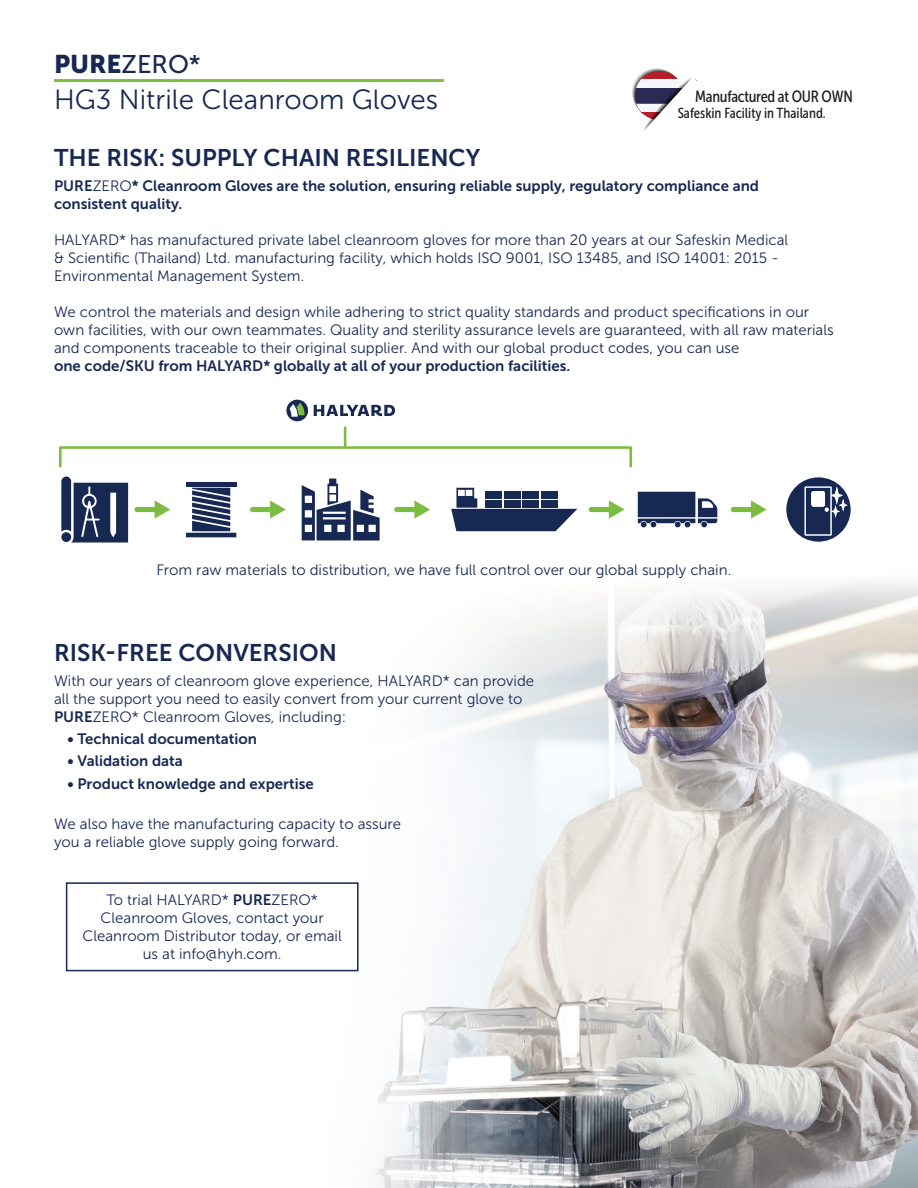
<style>
.page{position:relative;width:918px;height:1188px;background:#fff}
.page>*{position:absolute;margin:0;border:0;box-sizing:border-box;transform-origin:0 0}
.t1{font:27.75px "Museo Sans 300";color:#172953}
.t2{font:25.5px "Museo Sans 500";color:#172953}
.t3{font:24px "Museo Sans 700";color:#172953}
.t4{font:16.2px "Museo Sans Cond 500";letter-spacing:-.02em;color:#211e1e}
.t5{font:15px/18px "Museo Sans 300";color:#172953}
.t6{font:15px/18px "Museo Sans 700";color:#172953}
.t7{font:14.4px "Museo Sans Cond 500";color:#211e1e}
.s1{font-family:"Museo Sans 900"}
.s2{font-family:"Museo Sans 300"}
.s3{font-family:"Museo Sans 700"}
</style>
<div class="page">
<img style="left:299px;top:582px;width:619px;height:606px">
<svg style="left:61px;top:476px;width:67px;height:67px"></svg>
<hr style="left:186px;top:482px;width:50px;height:4px;background:#172953">
<svg style="left:186px;top:488px;width:50px;height:49px"></svg>
<svg style="left:302px;top:479px;width:78px;height:62px"></svg>
<svg style="left:638px;top:492px;width:79px;height:35px;background:#4c597a"></svg>
<svg style="left:451px;top:488px;width:126px;height:43px"></svg>
<div style="left:504px;top:500px;width:17px;height:8px;background:#172953"></div>
<div style="left:504px;top:491px;width:17px;height:8px;background:#172953"></div>
<div style="left:522px;top:500px;width:17px;height:8px;background:#172953"></div>
<div style="left:522px;top:491px;width:17px;height:8px;background:#172953"></div>
<div style="left:541px;top:500px;width:17px;height:8px;background:#172953"></div>
<div style="left:541px;top:491px;width:17px;height:8px;background:#172953"></div>
<div style="left:286px;top:400px;width:22px;height:21px;background:#172953;border-radius:50%"></div>
<svg style="left:290px;top:403px;width:15px;height:14px"></svg>
<svg style="left:314px;top:405px;width:81px;height:11px"></svg>
<div style="left:59px;top:446px;width:573px;height:22px;border:3px solid #7cbd41"></div>
<div style="left:137px;top:507px;width:20px;height:5px;background:#7cbd41"></div>
<svg style="left:155px;top:500px;width:15px;height:19px"></svg>
<div style="left:252px;top:507px;width:21px;height:5px;background:#7cbd41"></div>
<svg style="left:270px;top:500px;width:16px;height:19px"></svg>
<div style="left:397px;top:507px;width:20px;height:5px;background:#7cbd41"></div>
<svg style="left:414px;top:500px;width:16px;height:19px"></svg>
<div style="left:591px;top:507px;width:21px;height:5px;background:#7cbd41"></div>
<svg style="left:609px;top:500px;width:16px;height:19px"></svg>
<div style="left:733px;top:507px;width:21px;height:5px;background:#7cbd41"></div>
<svg style="left:751px;top:500px;width:16px;height:19px"></svg>
<svg style="left:344px;top:427px;width:2px;height:19px"></svg>
<svg style="left:786px;top:477px;width:65px;height:65px"></svg>
<hr style="left:54px;top:79px;width:390px;height:3px;background:#7dbd41">
<div style="left:66px;top:882px;width:293px;height:89px;border:2px solid #172953"></div>
<svg style="left:632px;top:68px;width:65px;height:63px"></svg>
<h2 class="t2" style="left:54px;top:50px;width:148px"><span class="s1">PURE</span>ZERO*</h2>
<h1 class="t1" style="left:54px;top:85px;width:386px">HG3 Nitrile Cleanroom Gloves</h1>
<p class="t4" style="left:695px;top:87px;width:159px">Manufactured at OUR OWN</p>
<p class="t7" style="left:678px;top:105px;width:150px">Safeskin Facility in Thailand.</p>
<h3 class="t3" style="left:54px;top:145px;width:428px">THE RISK: SUPPLY CHAIN RESILIENCY</h3>
<p class="t6" style="left:54px;top:177px;width:707px">PURE<span class="s2">ZERO</span>* Cleanroom Gloves are the solution, ensuring reliable supply, regulatory compliance and consistent quality.</p>
<p class="t5" style="left:54px;top:231px;width:736px">HALYARD* has manufactured private label cleanroom gloves for more than 20 years at our Safeskin Medical &amp; Scientific (Thailand) Ltd. manufacturing facility, which holds ISO 9001, ISO 13485, and ISO 14001: 2015 -<br>Environmental Management System.</p>
<p class="t5" style="left:54px;top:303px;width:781px">We control the materials and design while adhering to strict quality standards and product specifications in our own facilities, with our own teammates. Quality and sterility assurance levels are guaranteed, with all raw materials and components traceable to their original supplier. And with our global product codes, you can use</p>
<p class="t6" style="left:54px;top:357px;width:518px">one code/SKU from HALYARD* globally at all of your production facilities.</p>
<p class="t5" style="left:156px;top:561px;width:577px">From raw materials to distribution, we have full control over our global supply chain.</p>
<h3 class="t3" style="left:54px;top:639px;width:284px">RISK-FREE CONVERSION</h3>
<p class="t5" style="left:54px;top:672px;width:482px">With our years of cleanroom glove experience, HALYARD* can provide all the support you need to easily convert from your current glove to<br><span class="s3">PURE</span>ZERO* Cleanroom Gloves, including:</p>
<p class="t6" style="left:68px;top:730px;width:191px">• Technical documentation</p>
<p class="t6" style="left:68px;top:752px;width:117px">• Validation data</p>
<p class="t6" style="left:68px;top:774px;width:248px">• Product knowledge and expertise</p>
<p class="t5" style="left:54px;top:815px;width:349px">We also have the manufacturing capacity to assure you a reliable glove supply going forward.</p>
<p class="t5" style="left:83px;top:891px;width:261px;text-align:center">To trial HALYARD* <span class="s3">PURE</span>ZERO*<br>Cleanroom Gloves, contact your<br>Cleanroom Distributor today, or email us at info@hyh.com.</p>
</div>
